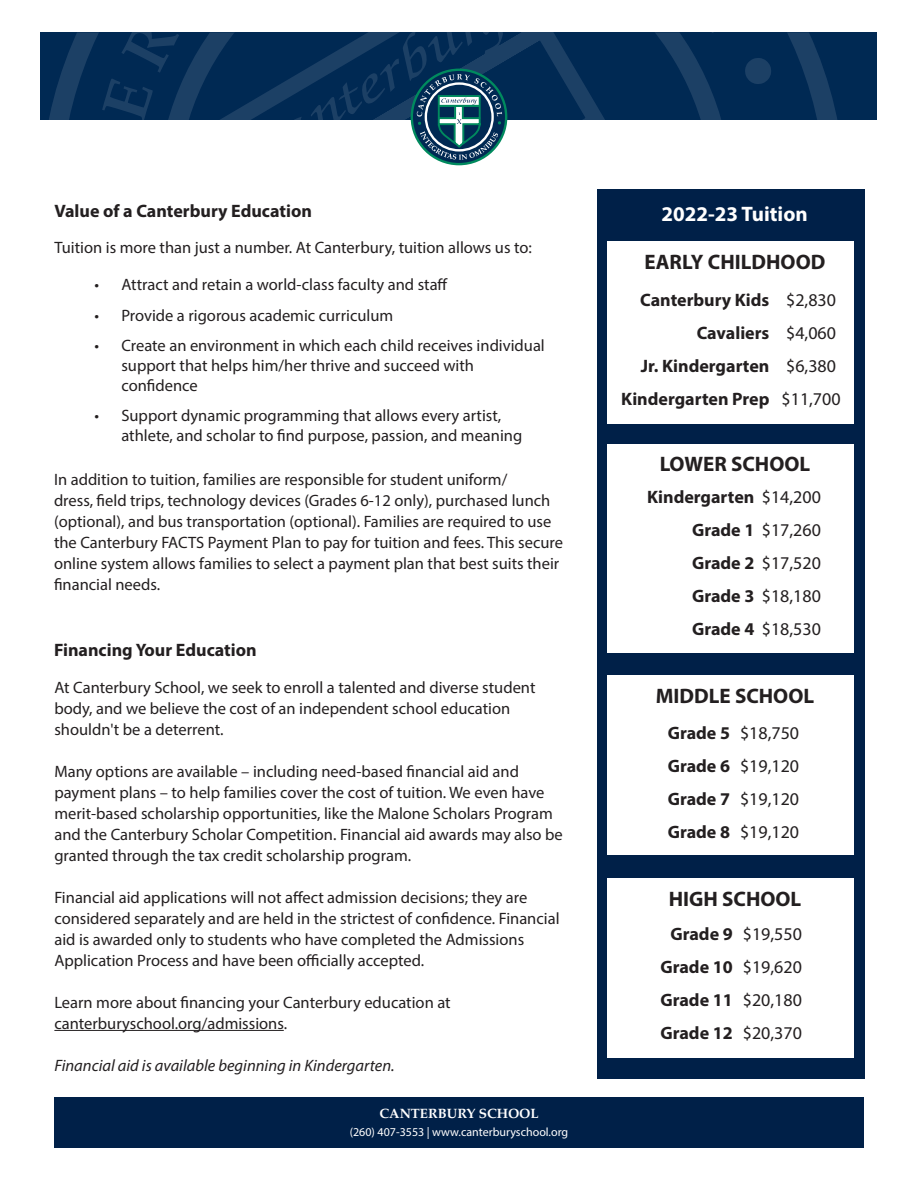
<style>
.page{position:relative;width:918px;height:1188px;background:#fff}
.page>*{position:absolute;margin:0;border:0;box-sizing:border-box;transform-origin:0 0}
.t1{font:700 21px "Myriad Pro";color:#231f20}
.t2{font:700 21px "Myriad Pro";color:#fff}
.t3{font:700 18px "Myriad Pro";color:#231f20}
.t4{font:18px "Myriad Pro";color:#231f20}
.t5{font:16.5px/21px "Myriad Pro";color:#231f20}
.t6{font:italic 16.5px "Myriad Pro";color:#231f20}
.t7{font:700 13.5px "Palatino";color:#fff}
.t8{font:12px "Myriad Pro";color:#fff}
.s1{font-weight:400}
.s2{font-weight:700}
</style>
<div class="page">
<div style="left:597px;top:189px;width:267px;height:889px;background:#002048"></div>
<div style="left:608px;top:878px;width:246px;height:180px;background:#fff"></div>
<div style="left:54px;top:1097px;width:810px;height:51px;background:#002048"></div>
<div style="left:608px;top:675px;width:246px;height:180px;background:#fff"></div>
<div style="left:608px;top:444px;width:246px;height:208px;background:#fff"></div>
<div style="left:608px;top:241px;width:246px;height:183px;background:#fff"></div>
<hr style="left:54px;top:1030px;width:230px;height:1px;background:#231f20">
<svg style="left:40px;top:32px;width:823px;height:88px;background:#072e57"></svg>
<svg style="left:188px;top:32px;width:464px;height:128px"></svg>
<p class="t3" style="left:54px;top:199px;width:259px">Value of a Canterbury Education</p>
<p class="t5" style="left:54px;top:237px;width:479px">Tuition is more than just a number. At Canterbury, tuition allows us to:</p>
<p class="t5" style="left:94px;top:274px;width:355px">• Attract and retain a world-class faculty and staff</p>
<p class="t5" style="left:94px;top:304px;width:300px">• Provide a rigorous academic curriculum</p>
<p class="t5" style="left:121px;top:335px;width:425px;line-height:19.8px;text-indent:-27px">• Create an environment in which each child receives individual support that helps him/her thrive and succeed with confidence</p>
<p class="t5" style="left:121px;top:405px;width:402px;line-height:19.8px;text-indent:-27px">• Support dynamic programming that allows every artist, athlete, and scholar to find purpose, passion, and meaning</p>
<p class="t5" style="left:54px;top:469px;width:511px">In addition to tuition, families are responsible for student uniform/<br>dress, field trips, technology devices (Grades 6-12 only), purchased lunch (optional), and bus transportation (optional). Families are required to use the Canterbury FACTS Payment Plan to pay for tuition and fees. This secure online system allows families to select a payment plan that best suits their financial needs.</p>
<p class="t3" style="left:54px;top:638px;width:204px">Financing Your Education</p>
<p class="t5" style="left:54px;top:676px;width:483px">At Canterbury School, we seek to enroll a talented and diverse student body, and we believe the cost of an independent school education shouldn't be a deterrent.</p>
<p class="t5" style="left:54px;top:760px;width:510px">Many options are available – including need-based financial aid and payment plans – to help families cover the cost of tuition. We even have merit-based scholarship opportunities, like the Malone Scholars Program and the Canterbury Scholar Competition. Financial aid awards may also be granted through the tax credit scholarship program.</p>
<p class="t5" style="left:54px;top:886px;width:507px">Financial aid applications will not affect admission decisions; they are considered separately and are held in the strictest of confidence. Financial aid is awarded only to students who have completed the Admissions Application Process and have been officially accepted.</p>
<p class="t5" style="left:54px;top:991px;width:398px">Learn more about financing your Canterbury education at</p>
<p class="t5" style="left:54px;top:1012px;width:234px">canterburyschool.org/admissions.</p>
<p class="t6" style="left:54px;top:1055px;width:342px">Financial aid is available beginning in Kindergarten.</p>
<p class="t7" style="left:379px;top:1102px;width:161px">CANTERBURY SCHOOL</p>
<p class="t8" style="left:350px;top:1125px;width:220px">(260) 407-3553 | www.canterburyschool.org</p>
<p class="t2" style="left:661px;top:200px;width:148px">2022-23 Tuition</p>
<p class="t1" style="left:645px;top:248px;width:182px">EARLY CHILDHOOD</p>
<p class="t3" style="left:640px;top:288px;width:131px">Canterbury Kids</p>
<p class="t3" style="left:697px;top:321px;width:74px">Cavaliers</p>
<p class="t3" style="left:641px;top:354px;width:130px">Jr. Kindergarten</p>
<p class="t3" style="left:621px;top:387px;width:150px">Kindergarten Prep</p>
<p class="t4" style="left:786px;top:288px;width:51px">$2,830</p>
<p class="t4" style="left:786px;top:321px;width:51px">$4,060</p>
<p class="t4" style="left:786px;top:354px;width:51px">$6,380</p>
<p class="t4" style="left:782px;top:387px;width:61px">$11,700</p>
<p class="t1" style="left:660px;top:450px;width:152px">LOWER SCHOOL</p>
<p class="t3" style="left:647px;top:485px;width:175px">Kindergarten <span class="s1">$14,200</span></p>
<p class="t4" style="left:692px;top:519px;width:130px"><span class="s2">Grade 1</span> $17,260</p>
<p class="t4" style="left:692px;top:552px;width:130px"><span class="s2">Grade 2</span> $17,520</p>
<p class="t4" style="left:692px;top:585px;width:130px"><span class="s2">Grade 3</span> $18,180</p>
<p class="t4" style="left:692px;top:618px;width:130px"><span class="s2">Grade 4</span> $18,530</p>
<p class="t1" style="left:656px;top:682px;width:160px">MIDDLE SCHOOL</p>
<p class="t3" style="left:668px;top:721px;width:64px">Grade 5</p>
<p class="t3" style="left:668px;top:754px;width:64px">Grade 6</p>
<p class="t3" style="left:668px;top:787px;width:64px">Grade 7</p>
<p class="t3" style="left:668px;top:820px;width:64px">Grade 8</p>
<p class="t4" style="left:740px;top:722px;width:61px">$18,750</p>
<p class="t4" style="left:740px;top:755px;width:61px">$19,120</p>
<p class="t4" style="left:740px;top:788px;width:61px">$19,120</p>
<p class="t4" style="left:740px;top:821px;width:61px">$19,120</p>
<p class="t1" style="left:669px;top:885px;width:134px">HIGH SCHOOL</p>
<p class="t3" style="left:670px;top:922px;width:64px">Grade 9</p>
<p class="t3" style="left:660px;top:955px;width:74px">Grade 10</p>
<p class="t3" style="left:660px;top:988px;width:74px">Grade 11</p>
<p class="t3" style="left:660px;top:1021px;width:74px">Grade 12</p>
<p class="t4" style="left:743px;top:923px;width:61px">$19,550</p>
<p class="t4" style="left:743px;top:956px;width:61px">$19,620</p>
<p class="t4" style="left:743px;top:989px;width:61px">$20,180</p>
<p class="t4" style="left:743px;top:1022px;width:61px">$20,370</p>
</div>
